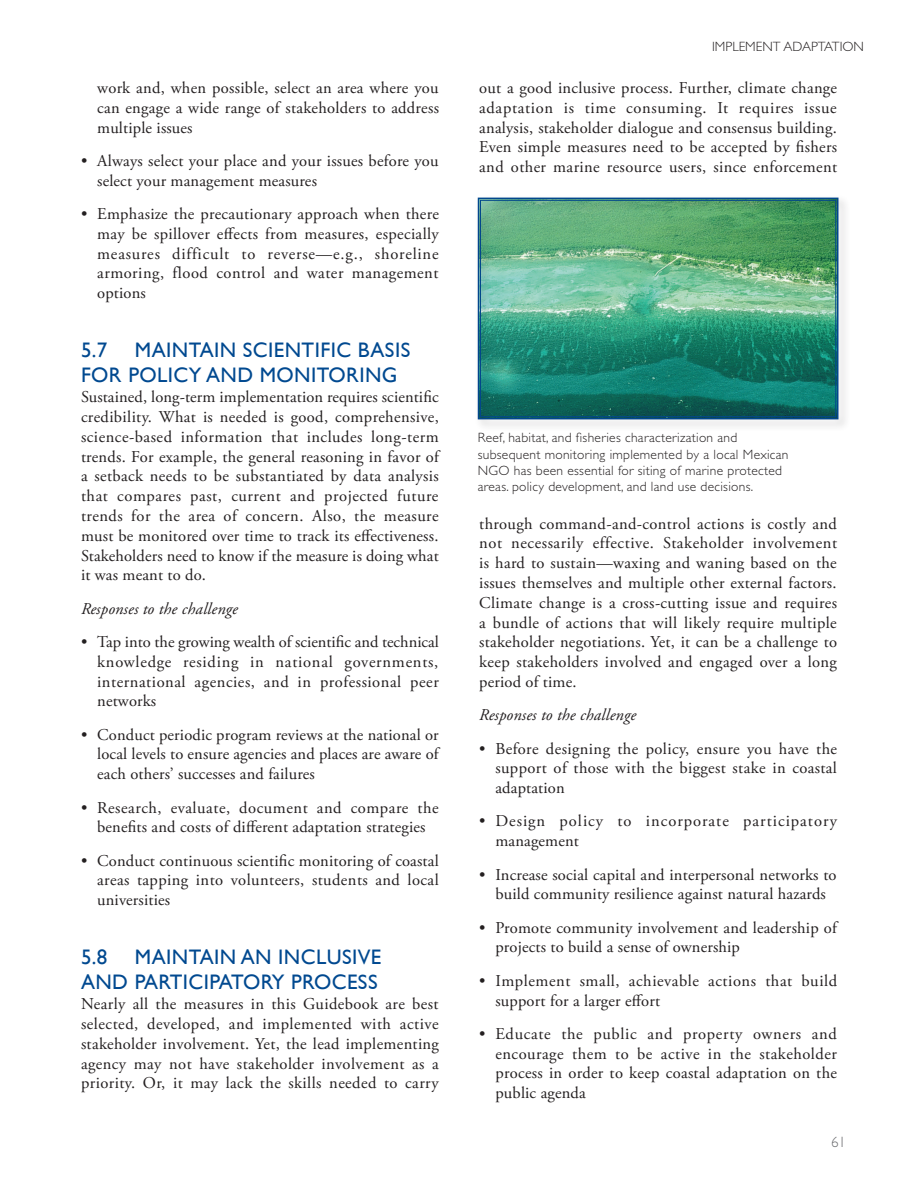
<style>
.page{position:relative;width:918px;height:1188px;background:#fff}
.page>*{position:absolute;margin:0;border:0;box-sizing:border-box;transform-origin:0 0}
.t1{font:21px/25.2px "Gill Sans";letter-spacing:.02em;color:#014990}
.t2{font:16.5px/19.8px "Adobe Garamond Pro";letter-spacing:.015em;color:#231f20;text-align:justify}
.t3{font:16.5px/19.8px "Adobe Garamond Pro";letter-spacing:.035em;color:#231f20}
.t4{font:16.5px/19.8px "Adobe Garamond Pro";letter-spacing:.06em;color:#231f20}
.t5{font:italic 16.5px "Adobe Garamond Pro";letter-spacing:.01em;color:#231f20}
.t6{font:300 15px "Gill Sans Std";color:#6c6d70}
.t7{font:300 13.5px/16.2px "Gill Sans Std";letter-spacing:.02em;color:#231f20}
.t8{font:300 13.5px "Gill Sans Std";color:#231f20}
</style>
<div class="page">
<div style="left:475px;top:195px;width:376px;height:237px;background:#231f20;opacity:.3"></div>
<p class="t2" style="left:81px;top:151px;width:8px">•</p>
<p class="t2" style="left:81px;top:204px;width:8px">•</p>
<h1 class="t2" style="left:97px;top:78px;width:343px">work and, when possible, select an area where you can engage a wide range of stakeholders to address multiple issues</h1>
<h1 class="t2" style="left:97px;top:151px;width:343px">Always select your place and your issues before you select your management measures</h1>
<h1 class="t2" style="left:97px;top:204px;width:343px">Emphasize the precautionary approach when there may be spillover effects from measures, especially measures difficult to reverse—e.g., shoreline armoring, flood control and water management options</h1>
<h1 class="t1" style="left:81px;top:337px;width:331px;text-indent:54px">MAINTAIN SCIENTIFIC BASIS<br>FOR POLICY AND MONITORING</h1>
<h1 class="t2" style="left:81px;top:388px;width:359px">Sustained, long-term implementation requires scientific credibility. What is needed is good, comprehensive, science-based information that includes long-term trends. For example, the general reasoning in favor of a setback needs to be substantiated by data analysis that compares past, current and projected future trends for the area of concern. Also, the measure must be monitored over time to track its effectiveness.<br>Stakeholders need to know if the measure is doing what it was meant to do.</h1>
<h1 class="t5" style="left:81px;top:598px;width:158px">Responses to the challenge</h1>
<h1 class="t1" style="left:81px;top:337px;width:28px">5.7</h1>
<p class="t2" style="left:81px;top:632px;width:8px">•</p>
<p class="t2" style="left:81px;top:725px;width:8px">•</p>
<p class="t2" style="left:81px;top:798px;width:8px">•</p>
<p class="t2" style="left:81px;top:851px;width:8px">•</p>
<h2 class="t2" style="left:97px;top:632px;width:343px">Tap into the growing wealth of scientific and technical knowledge residing in national governments, international agencies, and in professional peer networks</h2>
<h2 class="t2" style="left:97px;top:725px;width:343px">Conduct periodic program reviews at the national or local levels to ensure agencies and places are aware of each others’ successes and failures</h2>
<h2 class="t2" style="left:97px;top:798px;width:343px">Research, evaluate, document and compare the benefits and costs of different adaptation strategies</h2>
<h2 class="t2" style="left:97px;top:851px;width:343px">Conduct continuous scientific monitoring of coastal areas tapping into volunteers, students and local universities</h2>
<h1 class="t1" style="left:81px;top:944px;width:302px;text-align:right">MAINTAIN AN INCLUSIVE<br>AND PARTICIPATORY PROCESS</h1>
<h1 class="t2" style="left:81px;top:995px;width:359px">Nearly all the measures in this Guidebook are best selected, developed, and implemented with active stakeholder involvement. Yet, the lead implementing agency may not have stakeholder involvement as a priority. Or, it may lack the skills needed to carry</h1>
<h1 class="t1" style="left:81px;top:944px;width:28px">5.8</h1>
<p class="t8" style="left:712px;top:39px;width:153px">IMPLEMENT ADAPTATION</p>
<h1 class="t2" style="left:479px;top:78px;width:360px">out a good inclusive process. Further, climate change adaptation is time consuming. It requires issue analysis, stakeholder dialogue and consensus building.<br>Even simple measures need to be accepted by fishers and other marine resource users, since enforcement</h1>
<h3 class="t7" style="left:478px;top:430px;width:312px">Reef, habitat, and fisheries characterization and subsequent monitoring implemented by a local Mexican NGO has been essential for siting of marine protected areas. policy development, and land use decisions.</h3>
<h1 class="t2" style="left:479px;top:514px;width:359px">through command-and-control actions is costly and not necessarily effective. Stakeholder involvement is hard to sustain—waxing and waning based on the issues themselves and multiple other external factors.<br>Climate change is a cross-cutting issue and requires a bundle of actions that will likely require multiple stakeholder negotiations. Yet, it can be a challenge to keep stakeholders involved and engaged over a long period of time.</h1>
<h1 class="t5" style="left:479px;top:705px;width:158px">Responses to the challenge</h1>
<h2 class="t2" style="left:495px;top:739px;width:343px">Before designing the policy, ensure you have the support of those with the biggest stake in coastal adaptation</h2>
<h2 class="t4" style="left:495px;top:812px;width:343px">Design policy to incorporate participatory management</h2>
<h2 class="t2" style="left:495px;top:865px;width:343px">Increase social capital and interpersonal networks to build community resilience against natural hazards</h2>
<h2 class="t2" style="left:495px;top:918px;width:343px">Promote community involvement and leadership of projects to build a sense of ownership</h2>
<h2 class="t3" style="left:495px;top:971px;width:343px">Implement small, achievable actions that build support for a larger effort</h2>
<h2 class="t2" style="left:495px;top:1024px;width:343px">Educate the public and property owners and encourage them to be active in the stakeholder process in order to keep coastal adaptation on the public agenda</h2>
<p class="t2" style="left:479px;top:739px;width:8px">•</p>
<p class="t2" style="left:479px;top:812px;width:8px">•</p>
<p class="t2" style="left:479px;top:865px;width:8px">•</p>
<p class="t2" style="left:479px;top:918px;width:8px">•</p>
<p class="t2" style="left:479px;top:971px;width:8px">•</p>
<p class="t2" style="left:479px;top:1024px;width:8px">•</p>
<p class="t6" style="left:831px;top:1134px;width:16px">61</p>
</div>
